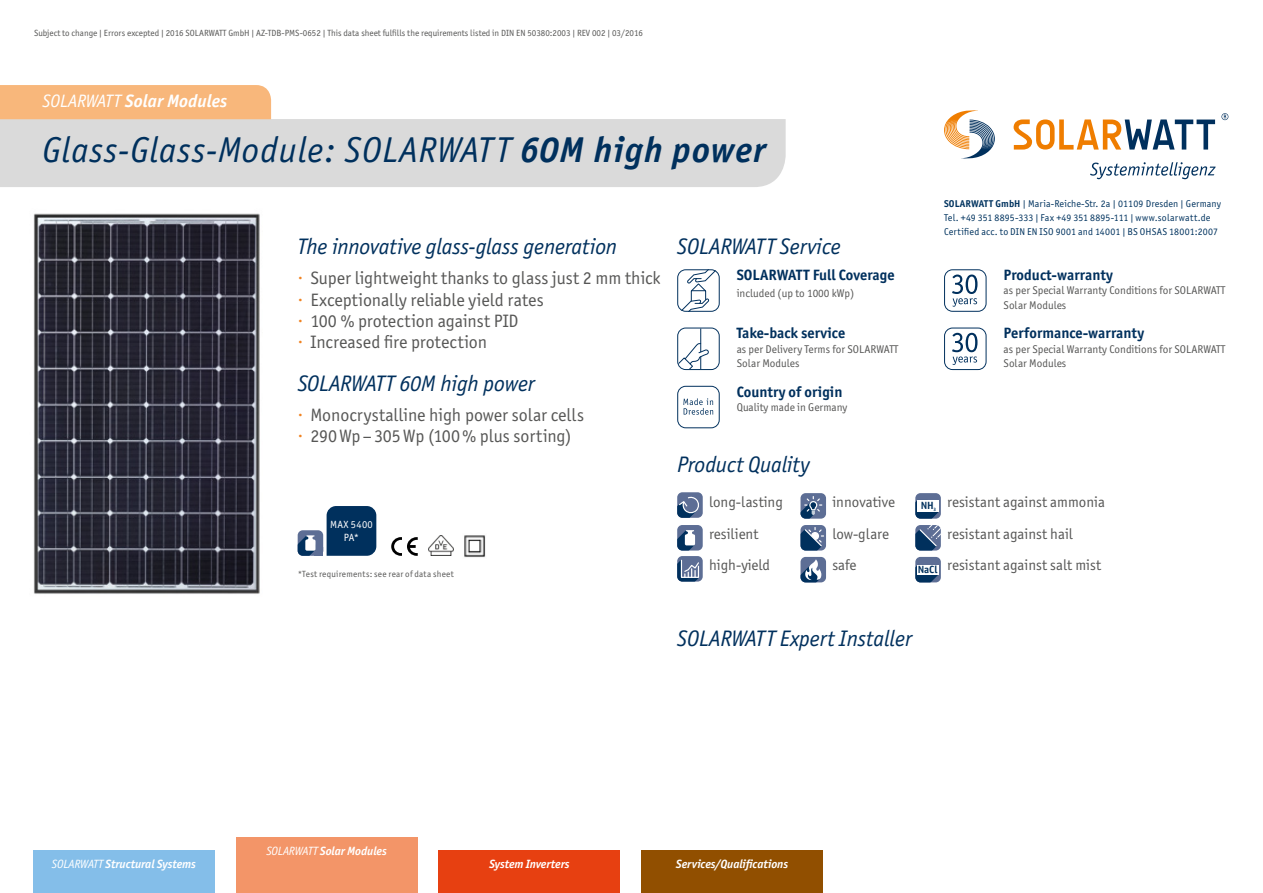
<style>
.page{position:relative;width:1263px;height:893px;background:#fff}
.page>*{position:absolute;margin:0;border:0;box-sizing:border-box;transform-origin:0 0}
.t1{font:italic 36px "Officina Sans ITC Pro";letter-spacing:.03em;color:#00305d}
.t2{font:italic 22.5px "Officina Sans ITC Pro";letter-spacing:-.005em;color:#00305d}
.t3{font:18px/21.3px "Officina Sans ITC Pro";color:#575756}
.t4{font:italic 700 18px "Officina Sans ITC Pro";color:#fff}
.t5{font:15px/31.5px "Officina Sans ITC Pro";color:#575756}
.t6{font:700 15px "Officina Sans ITC Pro";color:#00305d}
.t7{font:italic 700 12px "Officina Sans ITC Pro";letter-spacing:-.01em;color:#fff}
.t8{font:11.25px/14.2px "Officina Sans ITC Pro";color:#575756}
.t9{font:10.5px/13.5px "Officina Sans ITC Pro";letter-spacing:.03em;color:#fff;text-align:center}
.t10{font:700 10.5px "Officina Sans";letter-spacing:-.02em;color:#00305d}
.t11{font:9.9px/13.8px "Officina Sans ITC Pro";letter-spacing:.015em;color:#00335f}
.t12{font:9px "Officina Sans ITC Pro";color:#575756}
.t13{font:9px "Officina Sans ITC Pro";letter-spacing:.025em;color:#575756}
.s1{font-weight:400}
.s2{font-weight:700}
.s3{font-weight:700;color:#f08220}
</style>
<div class="page">
<div style="left:0;top:119px;width:786px;height:68px;background:#dadada"></div>
<svg style="left:944px;top:110px;width:51px;height:49px"></svg>
<svg style="left:1221px;top:113px;width:7px;height:7px"></svg>
<svg style="left:1013px;top:119px;width:202px;height:31px"></svg>
<svg style="left:1090px;top:162px;width:125px;height:17px"></svg>
<img style="left:429px;top:536px;width:24px;height:20px">
<img style="left:464px;top:535px;width:22px;height:23px">
<svg style="left:298px;top:506px;width:78px;height:50px"></svg>
<svg style="left:391px;top:537px;width:27px;height:19px"></svg>
<img style="left:33px;top:213px;width:227px;height:381px">
<div style="left:0;top:85px;width:271px;height:34px;background:#f8b77b"></div>
<svg style="left:677px;top:269px;width:43px;height:43px"></svg>
<svg style="left:677px;top:328px;width:43px;height:42px"></svg>
<svg style="left:944px;top:269px;width:42px;height:43px"></svg>
<svg style="left:944px;top:328px;width:42px;height:42px"></svg>
<svg style="left:677px;top:386px;width:43px;height:42px"></svg>
<div style="left:236px;top:838px;width:181px;height:55px;background:#f39568"></div>
<div style="left:439px;top:850px;width:181px;height:43px;background:#e74011"></div>
<div style="left:641px;top:850px;width:182px;height:43px;background:#914f00"></div>
<div style="left:33px;top:850px;width:182px;height:43px;background:#84bee9"></div>
<div style="left:677px;top:492px;width:26px;height:26px;background:#5d6e95;border-radius:5px"></div>
<svg style="left:677px;top:497px;width:24px;height:21px"></svg>
<div style="left:677px;top:525px;width:26px;height:25px;background:#5d6e95;border-radius:5px"></div>
<svg style="left:677px;top:530px;width:18px;height:20px"></svg>
<div style="left:677px;top:556px;width:26px;height:26px;background:#5d6e95;border-radius:5px"></div>
<svg style="left:677px;top:559px;width:23px;height:23px"></svg>
<div style="left:800px;top:493px;width:26px;height:26px;background:#5d6e95;border-radius:5px"></div>
<svg style="left:800px;top:496px;width:22px;height:23px"></svg>
<div style="left:800px;top:525px;width:26px;height:25px;background:#5d6e95;border-radius:5px"></div>
<svg style="left:800px;top:527px;width:23px;height:23px"></svg>
<div style="left:800px;top:557px;width:26px;height:25px;background:#5d6e95;border-radius:5px"></div>
<svg style="left:800px;top:559px;width:21px;height:23px"></svg>
<div style="left:915px;top:493px;width:26px;height:26px;background:#5d6e95;border-radius:5px"></div>
<svg style="left:915px;top:500px;width:24px;height:19px"></svg>
<div style="left:917px;top:500px;width:22px;height:12px;background:#fff"></div>
<svg style="left:915px;top:525px;width:26px;height:25px"></svg>
<div style="left:915px;top:557px;width:26px;height:25px;background:#5d6e95;border-radius:5px"></div>
<svg style="left:915px;top:565px;width:24px;height:17px"></svg>
<div style="left:917px;top:565px;width:22px;height:9px;background:#fff"></div>
<p class="t12" style="left:34px;top:28px;width:610px">Subject to change | Errors excepted | 2016 SOLARWATT GmbH | AZ-TDB-PMS-0652 | This data sheet fulfills the requirements listed in DIN EN 50380:2003 | REV 002 | 03/2016</p>
<h3 class="t4" style="left:43px;top:90px;width:186px"><span class="s1">SOLARWATT</span> Solar Modules</h3>
<h1 class="t1" style="left:43px;top:129px;width:725px">Glass-Glass-Module: SOLARWATT <span class="s2">60M high power</span></h1>
<h2 class="t2" style="left:298px;top:234px;width:321px">The innovative glass-glass generation</h2>
<h3 class="t3" style="left:298px;top:267px;width:364px"><span class="s3">·</span> Super lightweight thanks to glass just 2 mm thick <span class="s3">·</span> Exceptionally reliable yield rates<br><span class="s3">·</span> 100 % protection against PID<br><span class="s3">·</span> Increased fire protection</h3>
<h2 class="t2" style="left:298px;top:371px;width:238px">SOLARWATT 60M high power</h2>
<h3 class="t3" style="left:298px;top:404px;width:288px"><span class="s3">·</span> Monocrystalline high power solar cells <span class="s3">·</span> 290Wp –305Wp (100% plus sorting)</h3>
<h2 class="t2" style="left:677px;top:234px;width:165px">SOLARWATT Service</h2>
<h3 class="t6" style="left:737px;top:266px;width:159px">SOLARWATT Full Coverage</h3>
<p class="t8" style="left:737px;top:286px;width:119px">included (up to 1000 kWp)</p>
<h3 class="t6" style="left:737px;top:324px;width:110px">Take-back service</h3>
<p class="t8" style="left:737px;top:342px;width:163px">as per Delivery Terms for SOLARWATT<br>Solar Modules</p>
<h3 class="t6" style="left:737px;top:382px;width:107px">Country of origin</h3>
<p class="t8" style="left:737px;top:400px;width:112px">Quality made in Germany</p>
<h2 class="t2" style="left:677px;top:452px;width:134px">Product Quality</h2>
<p class="t11" style="left:944px;top:197px;width:279px"><span class="s2">SOLARWATT GmbH</span> | Maria-Reiche-Str. 2a | 01109 Dresden | Germany<br>Tel. +49 351 8895-333 | Fax +49 351 8895-111 | www.solarwatt.de<br>Certified acc. to DIN EN ISO 9001 and 14001 | BS OHSAS 18001:2007</p>
<h3 class="t6" style="left:1003px;top:266px;width:111px">Product-warranty</h3>
<p class="t8" style="left:1003px;top:283px;width:223px">as per Special Warranty Conditions for SOLARWATT<br>Solar Modules</p>
<h3 class="t6" style="left:1003px;top:324px;width:142px">Performance-warranty</h3>
<p class="t8" style="left:1003px;top:342px;width:223px">as per Special Warranty Conditions for SOLARWATT<br>Solar Modules</p>
<p class="t9" style="left:330px;top:518px;width:44px">Max 5400<br>Pa*</p>
<p class="t13" style="left:298px;top:569px;width:158px">*Test requirements: see rear of data sheet</p>
<p class="t7" style="left:266px;top:844px;width:122px"><span class="s1">SOLARWATT</span> Solar Modules</p>
<h3 class="t5" style="left:709px;top:486px;width:75px">long-lasting resilient high-yield</h3>
<h3 class="t5" style="left:832px;top:486px;width:64px">innovative low-glare safe</h3>
<h3 class="t5" style="left:947px;top:486px;width:159px">resistant against ammonia resistant against hail resistant against salt mist</h3>
<p class="t10" style="left:921px;top:499px;width:17px">NH<sub>3</sub></p>
<p class="t10" style="left:918px;top:563px;width:21px">NaCl</p>
<h2 class="t2" style="left:677px;top:625px;width:236px">SOLARWATT Expert Installer</h2>
<p class="t7" style="left:45px;top:856px;width:160px">Solarunterstü ze Energiesysteme</p>
<p class="t7" style="left:461px;top:856px;width:139px"><span class="s1">SOLARWATT</span> Bauliche Systeme</p>
<p class="t7" style="left:52px;top:856px;width:145px"><span class="s1">SOLARWATT</span> Structural Systems</p>
<p class="t7" style="left:489px;top:856px;width:82px">System Inverters</p>
<p class="t7" style="left:676px;top:856px;width:114px">Services/Qualifications</p>
</div>
